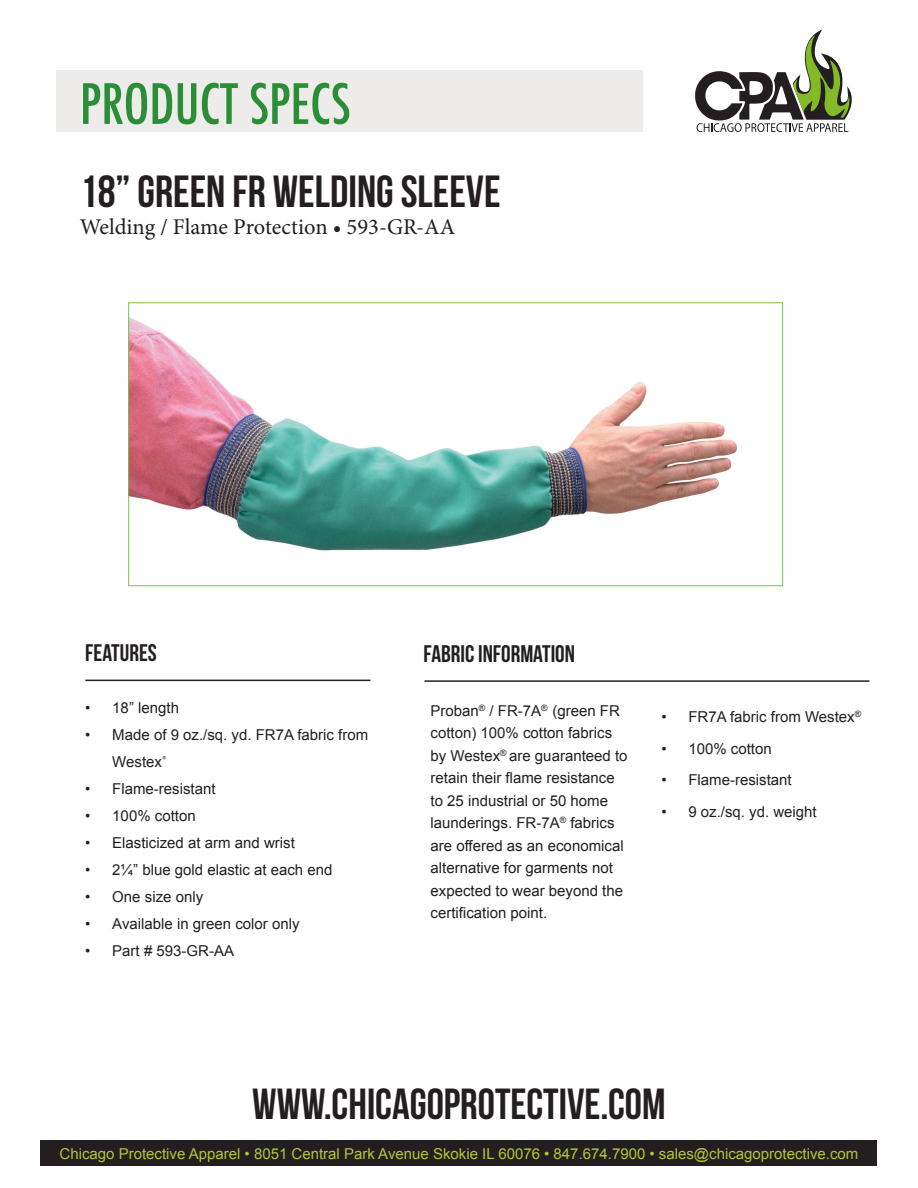
<style>
.page{position:relative;width:918px;height:1188px;background:#fff}
.page>*{position:absolute;margin:0;border:0;box-sizing:border-box;transform-origin:0 0}
.t1{font:500 condensed 54px "Futura";color:#2a8e37}
.t2{font:45px "Bebas Neue";color:#231f20}
.t3{font:43.5px "Bebas Neue";color:#231f20}
.t4{font:24px "Bebas Neue";color:#231f20}
.t5{font:22.5px "Minion Pro";color:#231f20}
.t6{font:15px/22.5px "Arial";color:#231f20}
.t7{font:15px "Arial";color:#aec836}
</style>
<div class="page">
<div style="left:40px;top:1140px;width:838px;height:26px;background:#231f20"></div>
<img style="left:130px;top:318px;width:608px;height:233px">
<div style="left:128px;top:302px;width:655px;height:284px;border:1px solid #79c142"></div>
<div style="left:56px;top:71px;width:587px;height:61px;background:#eeebeb"></div>
<svg style="left:695px;top:29px;width:157px;height:103px"></svg>
<hr style="left:85px;top:680px;width:285px;height:1px;background:#231f20">
<hr style="left:425px;top:680px;width:444px;height:2px;background:#231f20">
<p class="t1" style="left:80px;top:69px;width:272px">PRODUCT SPECS</p>
<p class="t2" style="left:80px;top:166px;width:422px">18” GREEN FR WELDING SLEEVE</p>
<p class="t5" style="left:80px;top:211px;width:377px">Welding / Flame Protection • 593-GR-AA</p>
<p class="t4" style="left:85px;top:639px;width:73px">FEATURES</p>
<p class="t6" style="left:85px;top:696px;width:95px">• 18” length</p>
<p class="t6" style="left:112px;top:721px;width:257px;line-height:27px;text-indent:-27px">• Made of 9 oz./sq. yd. FR7A fabric from<br>Westex<sup>®</sup></p>
<p class="t6" style="left:85px;top:777px;width:132px">• Flame-resistant</p>
<p class="t6" style="left:85px;top:804px;width:112px">• 100% cotton</p>
<p class="t6" style="left:85px;top:831px;width:211px">• Elasticized at arm and wrist</p>
<p class="t6" style="left:85px;top:858px;width:249px">• 2¼” blue gold elastic at each end</p>
<p class="t6" style="left:85px;top:885px;width:119px">• One size only</p>
<p class="t6" style="left:85px;top:912px;width:216px">• Available in green color only</p>
<p class="t6" style="left:85px;top:939px;width:150px">• Part # 593-GR-AA</p>
<p class="t4" style="left:423px;top:640px;width:153px">FABRIC INFORMATION</p>
<p class="t6" style="left:431px;top:699px;width:199px">Proban<sup>®</sup> / FR-7A<sup>®</sup> (green FR cotton) 100% cotton fabrics by Westex<sup>®</sup> are guaranteed to retain their flame resistance to 25 industrial or 50 home launderings. FR-7A<sup>®</sup> fabrics are offered as an economical alternative for garments not expected to wear beyond the certification point.</p>
<p class="t6" style="left:661px;top:706px;width:201px">• FR7A fabric from Westex<sup>®</sup></p>
<p class="t6" style="left:661px;top:737px;width:112px">• 100% cotton</p>
<p class="t6" style="left:661px;top:769px;width:132px">• Flame-resistant</p>
<p class="t6" style="left:661px;top:800px;width:157px">• 9 oz./sq. yd. weight</p>
<p class="t3" style="left:252px;top:1080px;width:415px">WWW.CHICAGOPROTECTIVE.COM</p>
<p class="t7" style="left:60px;top:1144px;width:800px">Chicago Protective Apparel • 8051 Central Park Avenue Skokie IL 60076 • 847.674.7900 • sales@chicagoprotective.com</p>
</div>
